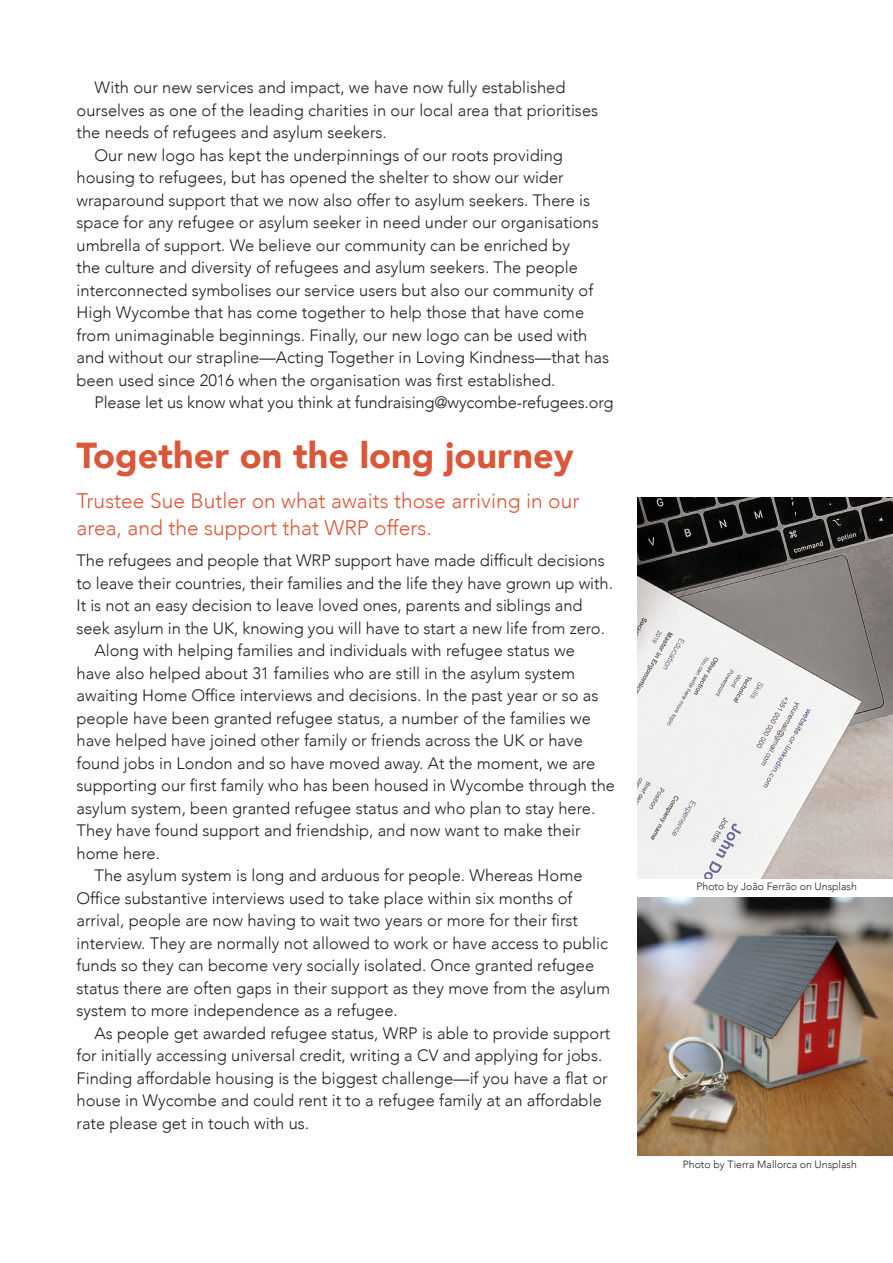
<style>
.page{position:relative;width:893px;height:1263px;background:#fff}
.page>*{position:absolute;margin:0;border:0;box-sizing:border-box;transform-origin:0 0}
.heading_1{font:900 36px "Avenir";color:#da5739}
.standfirst{font:300 21px/27px "Avenir";color:#da5739}
.text{font:300 16.5px/22.5px "Avenir";color:#231f20}
.text_first{font:300 16.5px/22.5px "Avenir";letter-spacing:-.005em;color:#231f20}
.credit{font:300 10.5px "Avenir";color:#231f20}
</style>
<div class="page">
<img style="left:638px;top:897px;width:255px;height:259px">
<img style="left:638px;top:497px;width:255px;height:381px">
<p class="text" style="left:77px;top:76px;width:523px;text-indent:18px">With our new services and impact, we have now fully established ourselves as one of the leading charities in our local area that prioritises the needs of refugees and asylum seekers.</p>
<p class="text" style="left:77px;top:144px;width:534px;text-indent:18px">Our new logo has kept the underpinnings of our roots providing housing to refugees, but has opened the shelter to show our wider wraparound support that we now also offer to asylum seekers. There is space for any refugee or asylum seeker in need under our organisations umbrella of support. We believe our community can be enriched by<br>the culture and diversity of refugees and asylum seekers. The people interconnected symbolises our service users but also our community of High Wycombe that has come together to help those that have come from unimaginable beginnings. Finally, our new logo can be used with and without our strapline—Acting Together in Loving Kindness—that has been used since 2016 when the organisation was first established.</p>
<p class="text" style="left:95px;top:391px;width:520px">Please let us know what you think at fundraising@wycombe-refugees.org</p>
<p class="heading_1" style="left:77px;top:425px;width:499px">Together on the long journey</p>
<p class="standfirst" style="left:77px;top:487px;width:504px">Trustee Sue Butler on what awaits those arriving in our area, and the support that WRP offers.</p>
<p class="text_first" style="left:77px;top:549px;width:538px">The refugees and people that WRP support have made difficult decisions to leave their countries, their families and the life they have grown up with.<br>It is not an easy decision to leave loved ones, parents and siblings and seek asylum in the UK, knowing you will have to start a new life from zero.</p>
<p class="text" style="left:77px;top:639px;width:540px;text-indent:18px">Along with helping families and individuals with refugee status we<br>have also helped about 31 families who are still in the asylum system awaiting Home Office interviews and decisions. In the past year or so as people have been granted refugee status, a number of the families we have helped have joined other family or friends across the UK or have found jobs in London and so have moved away. At the moment, we are supporting our first family who has been housed in Wycombe through the asylum system, been granted refugee status and who plan to stay here.<br>They have found support and friendship, and now want to make their home here.</p>
<p class="text" style="left:77px;top:864px;width:535px;text-indent:18px">The asylum system is long and arduous for people. Whereas Home Office substantive interviews used to take place within six months of arrival, people are now having to wait two years or more for their first interview. They are normally not allowed to work or have access to public funds so they can become very socially isolated. Once granted refugee status there are often gaps in their support as they move from the asylum system to more independence as a refugee.</p>
<p class="text" style="left:77px;top:1022px;width:535px;text-indent:18px">As people get awarded refugee status, WRP is able to provide support for initially accessing universal credit, writing a CV and applying for jobs.<br>Finding affordable housing is the biggest challenge—if you have a flat or house in Wycombe and could rent it to a refugee family at an affordable rate please get in touch with us.</p>
<p class="credit" style="left:696px;top:880px;width:162px">Photo by João Ferrão on Unsplash</p>
<p class="credit" style="left:683px;top:1158px;width:175px">Photo by Tierra Mallorca on Unsplash</p>
</div>
